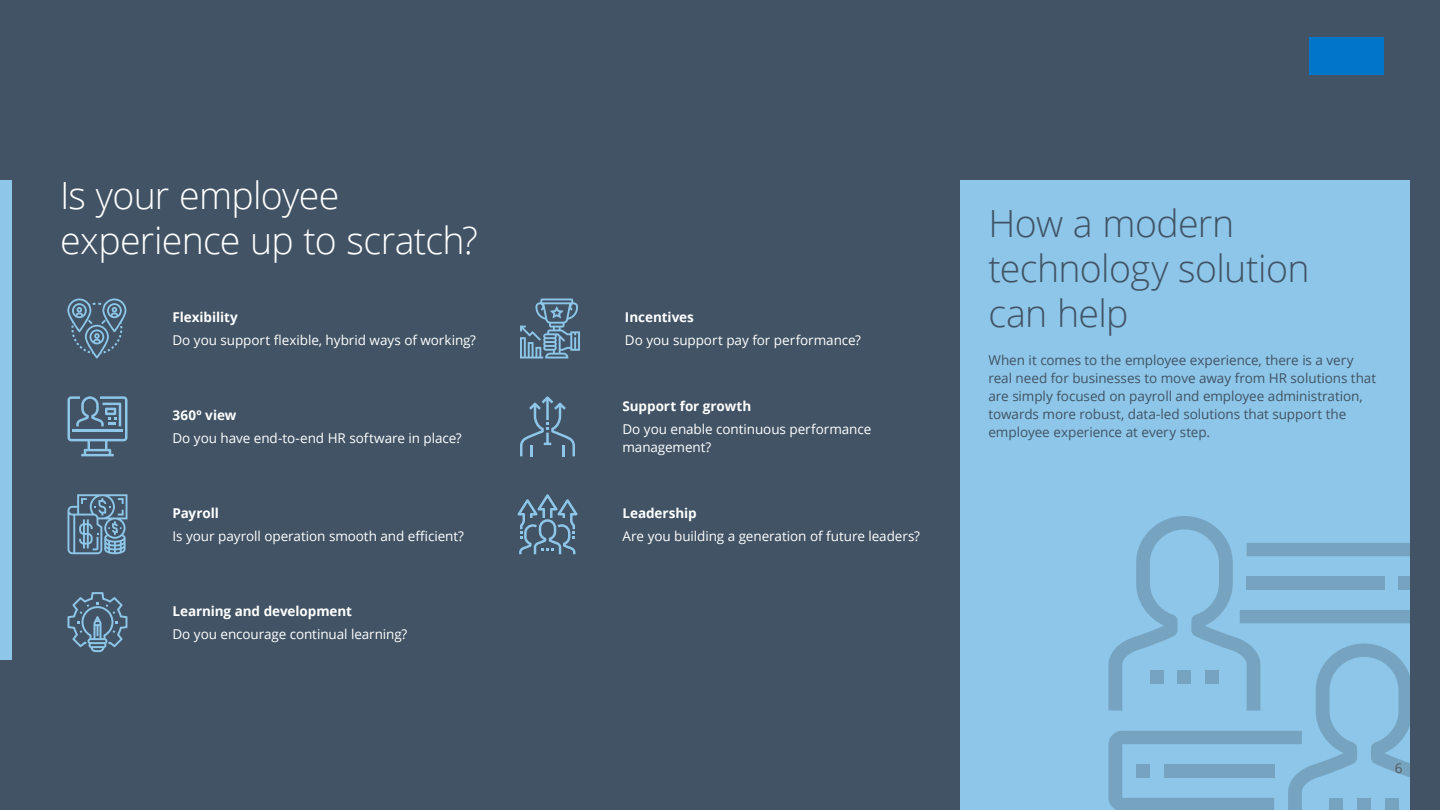
<style>
.page{position:relative;width:1440px;height:810px;background:#415364}
.page>*{position:absolute;margin:0;border:0;box-sizing:border-box;transform-origin:0 0}
._02_Sub_head{font:300 37.5px/45px "Open Sans";letter-spacing:-.02em;color:#fff}
._02_Sub_head-2{font:300 37.5px/45px "Open Sans";letter-spacing:-.02em;color:#415364}
._01_Body{font:13.5px/18px "Open Sans";letter-spacing:-.005em;color:#fff}
._01_Body-2{font:13.5px/18px "Open Sans";letter-spacing:-.005em;color:#415364}
._04_sub_sub{font:700 13.5px "Open Sans";letter-spacing:-.005em;color:#fff}
._01_Body-3{font:13.5px "Open Sans";color:#585958}
</style>
<div class="page">
<div style="left:960px;top:180px;width:450px;height:630px;background:#8dc6e8"></div>
<svg style="left:1108px;top:516px;width:302px;height:294px"></svg>
<div style="left:1247px;top:576px;width:138px;height:14px;background:#76a3c0"></div>
<div style="left:1164px;top:764px;width:110px;height:14px;background:#76a3c0"></div>
<div style="left:1136px;top:764px;width:14px;height:14px;background:#76a3c0"></div>
<svg style="left:1399px;top:576px;width:11px;height:14px"></svg>
<div style="left:0;top:180px;width:12px;height:480px;background:#8dc6e8"></div>
<div style="left:1309px;top:38px;width:75px;height:37px;background:#0075c9"></div>
<svg style="left:68px;top:494px;width:60px;height:60px"></svg>
<svg style="left:67px;top:298px;width:59px;height:61px"></svg>
<svg style="left:520px;top:298px;width:60px;height:61px"></svg>
<svg style="left:67px;top:592px;width:60px;height:60px"></svg>
<svg style="left:68px;top:396px;width:60px;height:60px"></svg>
<svg style="left:517px;top:494px;width:61px;height:60px"></svg>
<svg style="left:520px;top:396px;width:55px;height:60px"></svg>
<p class="_02_Sub_head" style="left:60px;top:172px;width:420px">Is your employee experience up to scratch?</p>
<p class="_04_sub_sub" style="left:172px;top:308px;width:67px">Flexibility</p>
<p class="_01_Body" style="left:172px;top:331px;width:305px">Do you support flexible, hybrid ways of working?</p>
<p class="_04_sub_sub" style="left:172px;top:406px;width:66px">360º view</p>
<p class="_01_Body" style="left:172px;top:429px;width:291px">Do you have end-to-end HR software in place?</p>
<p class="_04_sub_sub" style="left:172px;top:504px;width:48px">Payroll</p>
<p class="_01_Body" style="left:172px;top:526px;width:293px">Is your payroll operation smooth and efficient?</p>
<p class="_04_sub_sub" style="left:172px;top:602px;width:181px">Learning and development</p>
<p class="_01_Body" style="left:172px;top:624px;width:236px">Do you encourage continual learning?</p>
<p class="_04_sub_sub" style="left:625px;top:308px;width:70px">Incentives</p>
<p class="_01_Body" style="left:625px;top:331px;width:237px">Do you support pay for performance?</p>
<p class="_04_sub_sub" style="left:622px;top:397px;width:130px">Support for growth</p>
<p class="_01_Body" style="left:622px;top:420px;width:250px">Do you enable continuous performance management?</p>
<p class="_04_sub_sub" style="left:622px;top:504px;width:76px">Leadership</p>
<p class="_01_Body" style="left:622px;top:526px;width:299px">Are you building a generation of future leaders?</p>
<p class="_02_Sub_head-2" style="left:988px;top:200px;width:322px">How a modern technology solution can help</p>
<p class="_01_Body-2" style="left:988px;top:351px;width:389px">When it comes to the employee experience, there is a very real need for businesses to move away from HR solutions that are simply focused on payroll and employee administration, towards more robust, data-led solutions that support the employee experience at every step.</p>
<p class="_01_Body-3" style="left:1395px;top:758px;width:9px">6</p>
</div>
